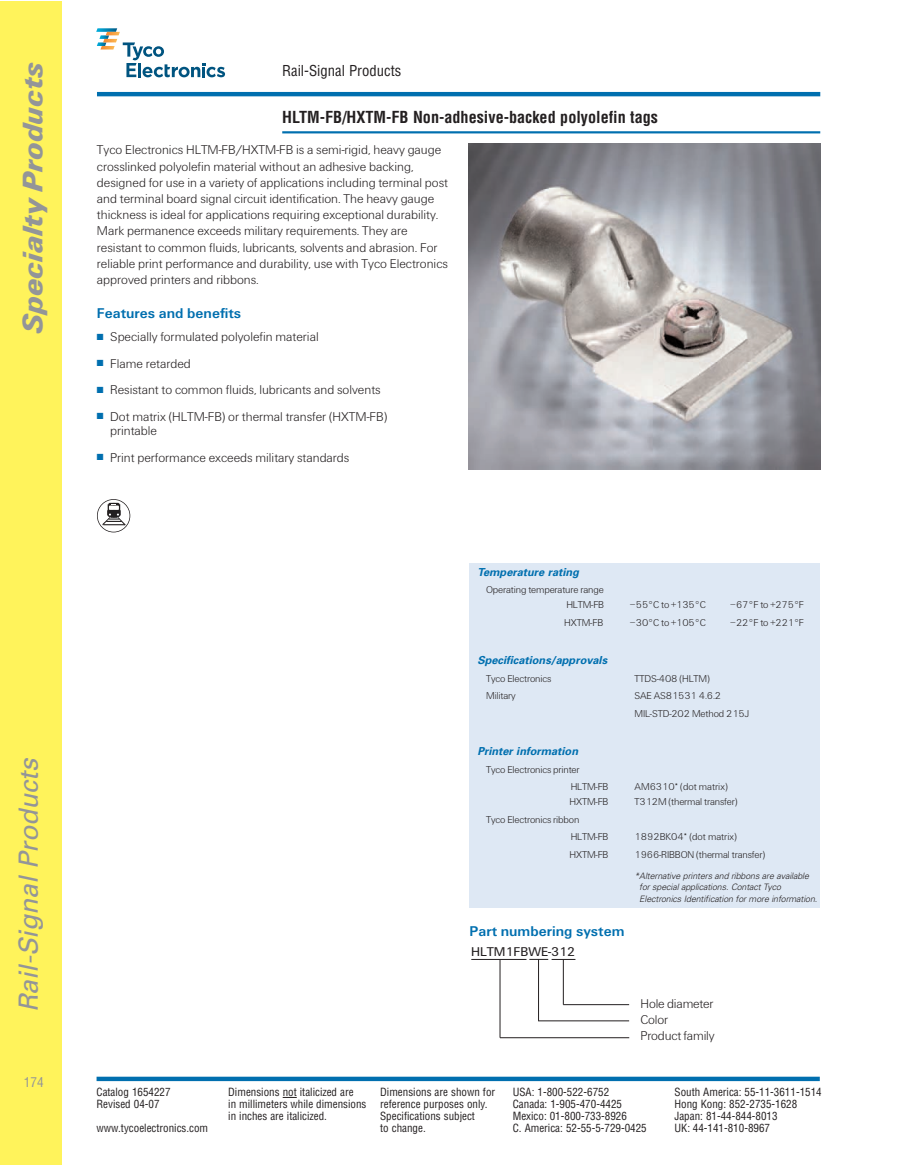
<style>
.page{position:relative;width:918px;height:1165px;background:#fff}
.page>*{position:absolute;margin:0;border:0;box-sizing:border-box;transform-origin:0 0}
.t1{font:italic 900 29.4px "U76 Univers";color:#939598}
.t2{font:italic 26.4px "Univers";color:#939598}
.t3{font:700 condensed 16.2px "Helvetica";color:#231f20}
.t4{font:700 14.7px "U65 Univers";color:#006faf}
.t5{font:condensed 14.7px "Helvetica";color:#231f20}
.t6{font:300 13.2px/16.2px "U45 Univers";color:#231f20}
.t7{font:13.2px "U55 Univers";color:#231f20}
.t8{font:condensed 13.2px "Helvetica";color:#939598}
.t9{font:condensed 10.95px "Helvetica";color:#231f20}
.t10{font:italic 700 10.95px "Univers";color:#006faf}
.t11{font:300 10.35px/17.7px "U45 Univers";letter-spacing:-.01em;color:#231f20}
.t12{font:italic 300 8.85px/11.7px "Univers";color:#231f20}
.s1{color:#006faf}
</style>
<div class="page">
<div style="left:0;top:1px;width:62px;height:1163px;background:#fff35b"></div>
<svg style="left:283px;top:1096px;width:13px;height:1px"></svg>
<svg style="left:97px;top:1076px;width:723px;height:4px;background:#2c88bc"></svg>
<hr style="left:282px;top:131px;width:538px;height:2px;background:#006faf">
<hr style="left:97px;top:92px;width:723px;height:4px;background:#006faf">
<svg style="left:97px;top:28px;width:128px;height:49px"></svg>
<hr style="left:471px;top:958px;width:55px;height:1px;background:#231f20">
<hr style="left:563px;top:1004px;width:66px;height:1px;background:#231f20">
<hr style="left:538px;top:1020px;width:91px;height:1px;background:#231f20">
<hr style="left:500px;top:959px;width:1px;height:78px;background:#231f20">
<hr style="left:563px;top:959px;width:1px;height:45px;background:#231f20">
<div style="left:470px;top:563px;width:350px;height:344px;background:#dee8f4"></div>
<svg style="left:97px;top:499px;width:33px;height:33px"></svg>
<svg style="left:102px;top:503px;width:24px;height:22px"></svg>
<div style="left:97px;top:499px;width:33px;height:33px;border:1px solid #231f20;border-radius:50%"></div>
<svg style="left:529px;top:958px;width:46px;height:1px"></svg>
<hr style="left:538px;top:959px;width:1px;height:61px;background:#231f20">
<hr style="left:500px;top:1037px;width:129px;height:1px;background:#231f20">
<img style="left:468px;top:143px;width:353px;height:327px">
<h1 class="t1" style="left:23px;top:333px;width:273px;rotate:-90deg">Specialty Products</h1>
<h2 class="t2" style="left:19px;top:1012px;width:260px;rotate:-90deg">Rail-Sig nal Products</h2>
<p class="t8" style="left:24px;top:1076px;width:21px">174</p>
<p class="t5" style="left:282px;top:65px;width:121px">Rail-Signal Products</p>
<p class="t3" style="left:282px;top:111px;width:377px">HLTM-FB/HXTM-FB Non-adhesive-backed polyolefin tags</p>
<p class="t6" style="left:97px;top:143px;width:353px">Tyco Electronics HLTM-FB/HXTM-FB is a semi-rigid, heavy gauge crosslinked polyolefin material without an adhesive backing, designed for use in a variety of applications including terminal post and terminal board signal circuit identification. The heavy gauge thickness is ideal for applications requiring exceptional durability.<br>Mark permanence exceeds military requirements. They are resistant to common fluids, lubricants, solvents and abrasion. For reliable print performance and durability, use with Tyco Electronics approved printers and ribbons.</p>
<p class="t4" style="left:97px;top:308px;width:146px">Features and benefits</p>
<p class="t6" style="left:97px;top:330px;width:223px"><span class="s1">■</span> Specially formulated polyolefin material</p>
<p class="t6" style="left:97px;top:356px;width:95px"><span class="s1">■</span> Flame retarded</p>
<p class="t6" style="left:97px;top:383px;width:285px"><span class="s1">■</span> Resistant to common fluids, lubricants and solvents</p>
<p class="t6" style="left:110px;top:410px;width:278px;line-height:14.7px;text-indent:-13px"><span class="s1">■</span> Dot matrix (HLTM-FB) or thermal transfer (HXTM-FB) printable</p>
<p class="t6" style="left:97px;top:450px;width:254px"><span class="s1">■</span> Print performance exceeds military standards</p>
<p class="t10" style="left:477px;top:567px;width:105px">Temperature rating</p>
<p class="t11" style="left:486px;top:583px;width:120px;line-height:14.7px;text-align:right">Operating temperature range<br>HLTM-FB</p>
<p class="t11" style="left:630px;top:596px;width:77px">–55°C to +135°C</p>
<p class="t11" style="left:731px;top:596px;width:75px">–67°F to +275°F</p>
<p class="t11" style="left:564px;top:614px;width:40px">HXTM-FB</p>
<p class="t11" style="left:630px;top:614px;width:77px">–30°C to +105°C</p>
<p class="t11" style="left:731px;top:614px;width:75px">–22°F to +221°F</p>
<p class="t10" style="left:477px;top:656px;width:133px">Specifications/approvals</p>
<p class="t11" style="left:486px;top:670px;width:67px">Tyco Electronics</p>
<p class="t11" style="left:635px;top:670px;width:77px">TTDS-408 (HLTM)</p>
<p class="t11" style="left:486px;top:687px;width:31px">Military</p>
<p class="t11" style="left:635px;top:687px;width:116px">SAE AS81531 4.6.2<br>MIL-STD-202 Method 215J</p>
<p class="t10" style="left:477px;top:747px;width:104px">Printer information</p>
<p class="t11" style="left:571px;top:761px;width:39px;text-indent:-85px">Tyco Electronics printer<br>HLTM-FB</p>
<p class="t11" style="left:635px;top:779px;width:95px">AM6310* (dot matrix)</p>
<p class="t11" style="left:570px;top:793px;width:40px">HXTM-FB</p>
<p class="t11" style="left:635px;top:793px;width:105px">T312M (thermal transfer)</p>
<p class="t11" style="left:571px;top:811px;width:39px;text-indent:-85px">Tyco Electronics ribbon<br>HLTM-FB</p>
<p class="t11" style="left:635px;top:829px;width:104px">1892BK04* (dot matrix)</p>
<p class="t11" style="left:570px;top:846px;width:40px">HXTM-FB</p>
<p class="t11" style="left:635px;top:846px;width:132px">1966-RIBBON (thermal transfer)</p>
<p class="t12" style="left:639px;top:870px;width:181px;text-indent:-5px">*Alternative printers and ribbons are available for special applications. Contact Tyco<br>Electronics Identification for more information.</p>
<p class="t4" style="left:470px;top:925px;width:156px">Part numbering system</p>
<p class="t7" style="left:471px;top:947px;width:106px">HLTM1FBWE-312</p>
<p class="t6" style="left:641px;top:996px;width:76px">Hole diameter<br>Color<br>Product family</p>
<p class="t9" style="left:97px;top:1088px;width:76px">Catalog 1654227</p>
<p class="t9" style="left:228px;top:1088px;width:127px">Dimensions not italicized are</p>
<p class="t9" style="left:380px;top:1088px;width:116px">Dimensions are shown for</p>
<p class="t9" style="left:513px;top:1088px;width:98px">USA: 1-800-522-6752</p>
<p class="t9" style="left:675px;top:1088px;width:149px">South America: 55-11-3611-1514</p>
<p class="t9" style="left:97px;top:1099px;width:65px">Revised 04-07</p>
<p class="t9" style="left:228px;top:1099px;width:261px">in millimeters while dimensions reference purposes only.</p>
<p class="t9" style="left:513px;top:1099px;width:111px">Canada: 1-905-470-4425</p>
<p class="t9" style="left:675px;top:1099px;width:124px">Hong Kong: 852-2735-1628</p>
<p class="t9" style="left:228px;top:1111px;width:100px">in inches are italicized.</p>
<p class="t9" style="left:380px;top:1111px;width:96px">Specifications subject</p>
<p class="t9" style="left:513px;top:1111px;width:116px">Mexico: 01-800-733-8926</p>
<p class="t9" style="left:675px;top:1111px;width:105px">Japan: 81-44-844-8013</p>
<p class="t9" style="left:97px;top:1123px;width:113px">www.tycoelectronics.com</p>
<p class="t9" style="left:380px;top:1123px;width:47px">to change.</p>
<p class="t9" style="left:513px;top:1123px;width:136px">C. America: 52-55-5-729-0425</p>
<p class="t9" style="left:675px;top:1123px;width:97px">UK: 44-141-810-8967</p>
</div>
